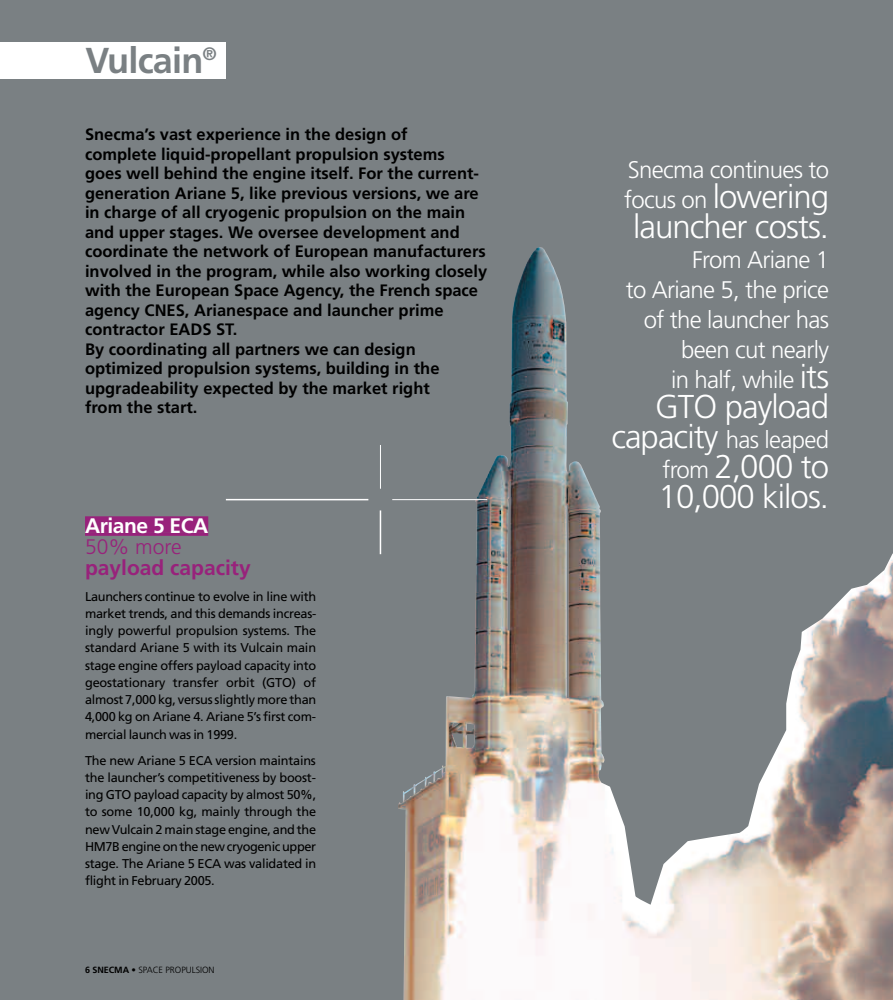
<style>
.page{position:relative;width:893px;height:1000px;background:#fff}
.page>*{position:absolute;margin:0;border:0;box-sizing:border-box;transform-origin:0 0}
.t1{font:700 36px "Frutiger";letter-spacing:-.02em;color:#7a8083}
.t2{font:300 33px/30px "Frutiger";letter-spacing:-.03em;color:#fff}
.t3{font:300 24px/30px "Frutiger";letter-spacing:-.03em;color:#fff;text-align:right}
.t4{font:700 21px "Frutiger";color:#98227b}
.t5{font:700 21px "Frutiger";letter-spacing:-.02em;color:#fff}
.t6{font:300 21px "Frutiger";color:#98227b}
.t7{font:700 16.5px/19.5px "Frutiger";color:#000}
.t8{font:12.75px/17.2px "Frutiger";letter-spacing:-.02em;color:#000;text-align:justify}
.t9{font:300 9px "Frutiger";letter-spacing:-.005em;color:#000}
.s1{font-weight:700}
.s2{font-size:24px}
.s3{font-size:33px}
</style>
<div class="page">
<div style="left:0;top:0;width:893px;height:999px;background:#7a8083"></div>
<img style="left:398px;top:247px;width:495px;height:752px">
<svg style="left:867px;top:247px;width:26px;height:68px"></svg>
<div style="left:0;top:43px;width:225px;height:36px;background:#fff"></div>
<div style="left:85px;top:516px;width:123px;height:16px;background:#98227b"></div>
<hr style="left:85px;top:532px;width:123px;height:3px;background:#98227b">
<hr style="left:380px;top:445px;width:1px;height:43px;background:#fff">
<hr style="left:380px;top:510px;width:1px;height:44px;background:#fff">
<hr style="left:226px;top:499px;width:142px;height:1px;background:#fff">
<hr style="left:392px;top:499px;width:95px;height:1px;background:#fff">
<h1 class="t1" style="left:85px;top:46px;width:133px">Vulcain<sup>®</sup></h1>
<p class="t7" style="left:85px;top:126px;width:404px">Snecma’s vast experience in the design of<br>complete liquid-propellant propulsion systems<br>goes well behind the engine itself. For the current&shy;generation Ariane 5, like previous versions, we are in charge of all cryogenic propulsion on the main and upper stages. We oversee development and coordinate the network of European manufacturers involved in the program, while also working closely with the European Space Agency, the French space agency CNES, Arianespace and launcher prime contractor EADS ST.<br>By coordinating all partners we can design optimized propulsion systems, building in the upgradeability expected by the market right<br>from the start.</p>
<p class="t5" style="left:85px;top:517px;width:125px">Ariane 5 ECA</p>
<p class="t6" style="left:85px;top:538px;width:98px">50% more</p>
<p class="t4" style="left:85px;top:559px;width:167px">payload capacity</p>
<p class="t8" style="left:85px;top:588px;width:233px">Launchers continue to evolve in line with market trends, and this demands increas&shy;ingly powerful propulsion systems. The standard Ariane 5 with its Vulcain main stage engine offers payload capacity into geostationary transfer orbit (GTO) of almost 7,000 kg, versus slightly more than 4,000 kg on Ariane 4. Ariane 5’s first com&shy;mercial launch was in 1999.</p>
<p class="t8" style="left:85px;top:752px;width:233px">The new Ariane 5 ECA version maintains the launcher’s competitiveness by boost&shy;ing GTO payload capacity by almost 50%, to some 10,000 kg, mainly through the new Vulcain 2 main stage engine, and the HM7B engine on the new cryogenic upper stage. The Ariane 5 ECA was validated in flight in February 2005.</p>
<p class="t9" style="left:85px;top:965px;width:131px"><span class="s1">6 SNECMA •</span> SPACE PROPULSION</p>
<h3 class="t3" style="left:628px;top:156px;width:203px">Snecma continues to</h3>
<h2 class="t2" style="left:624px;top:184px;width:207px"><span class="s2">focus on</span> lowering launcher costs.</h2>
<h3 class="t3" style="left:626px;top:246px;width:205px">From Ariane 1<br>to Ariane 5, the price of the launcher has been cut nearly<br>in half, while <span class="s3">its</span></h3>
<h2 class="t2" style="left:655px;top:394px;width:176px">GTO payload</h2>
<h3 class="t3" style="left:611px;top:426px;width:219px"><span class="s3">capacity</span> has leaped</h3>
<h2 class="t2" style="left:659px;top:454px;width:172px"><span class="s2">from</span> 2,000 to<br>10,000 kilos.</h2>
</div>
